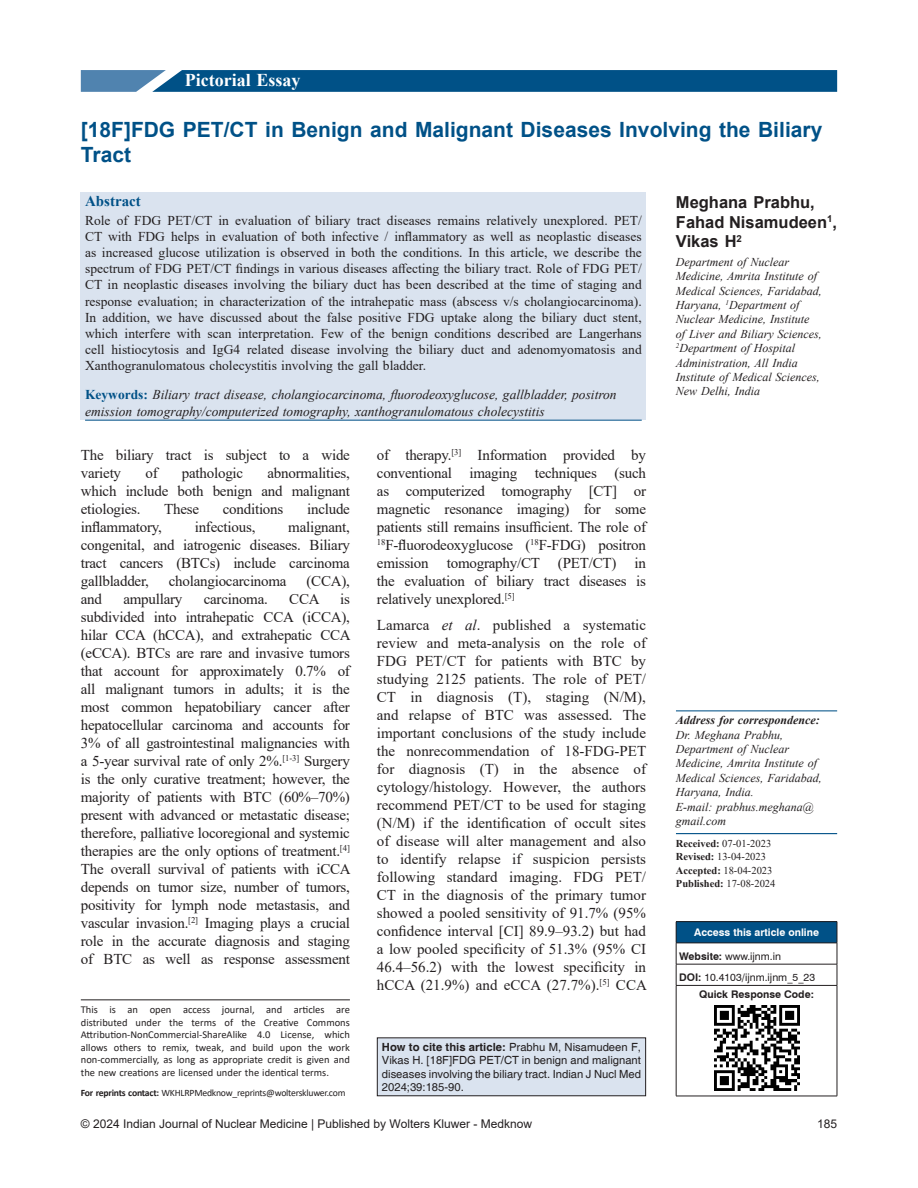
<style>
.page{position:relative;width:918px;height:1188px;background:#fff}
.page>*{position:absolute;margin:0;border:0;box-sizing:border-box;transform-origin:0 0}
.AT{font:700 21px/25.2px "Arial";color:#005187}
.AH{font:700 18px "Times New Roman";color:#fff}
.AU{font:700 16.5px/19.5px "Arial";color:#231f20}
.TX{font:15px/18px "Times New Roman";letter-spacing:-.015em;color:#231f20;text-align:justify}
.ABSH{font:700 15px "Times New Roman";color:#005187}
.ABS{font:13.5px/16.2px "Times New Roman";color:#231f20;text-align:justify}
.KWD{font:italic 13.5px/16.2px "Times New Roman";color:#231f20}
.AFF{font:italic 12px/14.4px "Times New Roman";color:#231f20}
.ADD{font:italic 12px/14.4px "Times New Roman";color:#231f20}
.t1{font:12px "Arial";color:#231f20}
.HTC{font:11.25px/13.5px "Helvetica";color:#231f20;text-align:justify}
.TX-2{font:10.5px/12.6px "Calibri";color:#231f20;text-align:justify}
.HIS{font:10.5px "Times New Roman";color:#231f20}
.DOI{font:10.5px "Swiss 721 BT";color:#231f20}
.ATAO{font:700 10.5px "Swiss 721 BT";color:#fff}
.HIS-2{font:700 10.5px "Times New Roman";color:#231f20}
.Website{font:10.5px "Swiss 721 BT";color:#231f20}
.QRC{font:700 10.5px "Swiss 721 BT";color:#231f20}
.TX-3{font:9.75px "Calibri";letter-spacing:-.025em;color:#231f20}
.s1{font-weight:700;font-style:normal;color:#005187}
.s2{font-weight:700}
.s3{font-style:italic}
.s4{font-weight:400}
</style>
<div class="page">
<hr style="left:676px;top:710px;width:161px;height:1px;background:#005187">
<hr style="left:676px;top:833px;width:161px;height:1px;background:#005187">
<div style="left:676px;top:922px;width:161px;height:21px;background:#005187"></div>
<hr style="left:676px;top:943px;width:161px;height:1px;background:#231f20">
<hr style="left:676px;top:964px;width:161px;height:1px;background:#231f20">
<hr style="left:676px;top:985px;width:161px;height:1px;background:#231f20">
<hr style="left:676px;top:921px;width:161px;height:1px;background:#231f20">
<svg style="left:676px;top:922px;width:1px;height:63px"></svg>
<svg style="left:837px;top:922px;width:1px;height:63px"></svg>
<hr style="left:676px;top:986px;width:1px;height:110px;background:#231f20">
<hr style="left:837px;top:986px;width:1px;height:110px;background:#231f20">
<hr style="left:676px;top:1096px;width:161px;height:1px;background:#231f20">
<img style="left:714px;top:1005px;width:85px;height:85px">
<div style="left:81px;top:192px;width:565px;height:228px;background:#dae3ef"></div>
<hr style="left:85px;top:420px;width:557px;height:1px;background:#005187">
<svg style="left:81px;top:70px;width:756px;height:22px;background:#0f5a8e"></svg>
<div style="left:377px;top:1038px;width:269px;height:58px;background:#dae3ef"></div>
<div style="left:377px;top:1037px;width:269px;height:59px;border:1px solid #231f20"></div>
<hr style="left:81px;top:999px;width:269px;height:1px;background:#231f20">
<p class="AH" style="left:185px;top:67px;width:117px">Pictorial Essay</p>
<p class="AT" style="left:81px;top:117px;width:743px">[18F]FDG PET/CT in Benign and Malignant Diseases Involving the Biliary<br>Tract</p>
<p class="ABSH" style="left:85px;top:190px;width:57px">Abstract</p>
<p class="ABS" style="left:85px;top:212px;width:558px">Role of FDG PET/CT in evaluation of biliary tract diseases remains relatively unexplored. PET/ CT with FDG helps in evaluation of both infective / inflammatory as well as neoplastic diseases as increased glucose utilization is observed in both the conditions. In this article, we describe the spectrum of FDG PET/CT findings in various diseases affecting the biliary tract. Role of FDG PET/ CT in neoplastic diseases involving the biliary duct has been described at the time of staging and response evaluation; in characterization of the intrahepatic mass (abscess v/s cholangiocarcinoma).<br>In addition, we have discussed about the false positive FDG uptake along the biliary duct stent, which interfere with scan interpretation. Few of the benign conditions described are Langerhans cell histiocytosis and IgG4 related disease involving the biliary duct and adenomyomatosis and Xanthogranulomatous cholecystitis involving the gall bladder.</p>
<p class="KWD" style="left:85px;top:386px;width:533px"><span class="s1">Keywords:</span> Biliary tract disease, cholangiocarcinoma, fluorodeoxyglucose, gallbladder, positron emission tomography/computerized tomography, xanthogranulomatous cholecystitis</p>
<p class="TX" style="left:81px;top:445px;width:271px">The biliary tract is subject to a wide variety</p>
<p class="TX" style="left:81px;top:463px;width:271px;text-indent:187px">abnormalities, which include both benign and malignant etiologies.</p>
<p class="TX" style="left:145px;top:463px;width:14px">of</p>
<p class="TX" style="left:182px;top:463px;width:63px">pathologic</p>
<p class="TX" style="left:164px;top:499px;width:36px">These</p>
<p class="TX" style="left:223px;top:499px;width:62px">conditions</p>
<p class="TX" style="left:307px;top:499px;width:44px">include</p>
<p class="TX" style="left:81px;top:517px;width:271px;text-indent:207px">malignant, congenital, and iatrogenic diseases. Biliary tract cancers (BTCs) include carcinoma gallbladder,</p>
<p class="TX" style="left:81px;top:517px;width:83px">inflammatory,</p>
<p class="TX" style="left:195px;top:517px;width:62px">infectious,</p>
<p class="TX" style="left:169px;top:571px;width:119px">cholangiocarcinoma</p>
<p class="TX" style="left:306px;top:571px;width:45px">(CCA),</p>
<p class="TX" style="left:81px;top:589px;width:271px;text-indent:259px">is subdivided into intrahepatic CCA (iCCA), hilar CCA (hCCA), and extrahepatic CCA (eCCA). BTCs are rare and invasive tumors that account for approximately 0.7% of all malignant tumors in adults; it is the most common hepatobiliary cancer after hepatocellular carcinoma and accounts for 3% of all gastrointestinal malignancies with a 5‑year survival rate of only 2%.<sup>[1‑3]</sup> Surgery is the only curative treatment; however, the majority of patients with BTC (60%–70%) present with advanced or metastatic disease; therefore, palliative locoregional and systemic therapies are the only options of treatment.<sup>[4] </sup>The overall survival of patients with iCCA depends on tumor size, number of tumors, positivity for lymph node metastasis, and vascular invasion.<sup>[2]</sup> Imaging plays a crucial role in the accurate diagnosis and staging of BTC as well as response assessment</p>
<p class="TX" style="left:81px;top:589px;width:23px">and</p>
<p class="TX" style="left:123px;top:589px;width:61px">ampullary</p>
<p class="TX" style="left:204px;top:589px;width:66px">carcinoma.</p>
<p class="TX" style="left:289px;top:589px;width:32px">CCA</p>
<p class="TX-2" style="left:81px;top:1003px;width:271px">This is an open access journal, and articles are distributed under the terms of the Creative Commons Attribution‑NonCommercial‑ShareAlike 4.0 License, which allows others to remix, tweak, and build upon the work non‑commercially, as long as appropriate credit is given and the new creations are licensed under the identical terms.</p>
<p class="TX-3" style="left:81px;top:1086px;width:266px"><span class="s2">For reprints contact:</span> WKHLRPMedknow_reprints@wolterskluwer.com</p>
<p class="TX" style="left:377px;top:445px;width:271px">of therapy.<sup>[3]</sup> Information provided by conventional imaging techniques (such as computerized tomography [CT] or magnetic resonance imaging) for some patients still remains insufficient. The role of <sup>18</sup>F‑fluorodeoxyglucose (<sup>18</sup>F‑FDG) positron emission tomography/CT (PET/CT) in the evaluation of biliary tract diseases is relatively unexplored.<sup>[5]</sup></p>
<p class="TX" style="left:377px;top:616px;width:271px">Lamarca <span class="s3">et al</span>. published a systematic review and meta‑analysis on the role of FDG PET/CT for patients with BTC by studying 2125 patients. The role of PET/ CT in diagnosis (T), staging (N/M), and relapse of BTC was assessed. The important conclusions of the study include the nonrecommendation of 18‑FDG‑PET for diagnosis (T) in the absence of cytology/histology. However, the authors recommend PET/CT to be used for staging (N/M) if the identification of occult sites of disease will alter management and also to identify relapse if suspicion persists following standard imaging. FDG PET/ CT in the diagnosis of the primary tumor showed a pooled sensitivity of 91.7% (95% confidence interval [CI] 89.9–93.2) but had a low pooled specificity of 51.3% (95% CI 46.4–56.2) with the lowest specificity in hCCA (21.9%) and eCCA (27.7%).<sup>[5]</sup> CCA</p>
<p class="HTC" style="left:382px;top:1040px;width:261px"><span class="s2">How to cite this article:</span> Prabhu M, Nisamudeen F, Vikas H. [18F]FDG PET/CT in benign and malignant diseases involving the biliary tract. Indian J Nucl Med 2024;39:185-90.</p>
<p class="AU" style="left:676px;top:193px;width:163px">Meghana Prabhu,<br>Fahad Nisamudeen<sup>1</sup>,<br>Vikas H<sup>2</sup></p>
<p class="AFF" style="left:676px;top:254px;width:147px">Department of Nuclear<br>Medicine, Amrita Institute of<br>Medical Sciences, Faridabad,<br>Haryana, <sup>1</sup>Department of<br>Nuclear Medicine, Institute<br>of Liver and Biliary Sciences,<br><sup>2</sup>Department of Hospital<br>Administration, All India<br>Institute of Medical Sciences,<br>New Delhi, India</p>
<p class="ADD" style="left:676px;top:713px;width:147px"><span class="s2">Address for correspondence:<br></span>Dr. Meghana Prabhu,<br>Department of Nuclear<br>Medicine, Amrita Institute of<br>Medical Sciences, Faridabad,<br>Haryana, India.<br>E‑mail: prabhus.meghana@ gmail.com</p>
<p class="HIS" style="left:676px;top:836px;width:97px"><span class="s2">Received:</span> 07‑01‑2023</p>
<p class="HIS" style="left:676px;top:850px;width:92px"><span class="s2">Revised:</span> 13‑04‑2023</p>
<p class="HIS" style="left:676px;top:863px;width:98px"><span class="s2">Accepted:</span> 18‑04‑2023</p>
<p class="HIS-2" style="left:676px;top:876px;width:101px">Published: <span class="s4">17-08-2024</span></p>
<p class="ATAO" style="left:694px;top:925px;width:126px">Access this article online</p>
<p class="Website" style="left:679px;top:949px;width:104px"><span class="s2">Website:</span> www.ijnm.in</p>
<p class="DOI" style="left:679px;top:970px;width:137px"><span class="s2">DOI:</span> 10.4103/ijnm.ijnm_5_23</p>
<p class="QRC" style="left:699px;top:987px;width:116px">Quick Response Code:</p>
<p class="t1" style="left:81px;top:1116px;width:453px">© 2024 Indian Journal of Nuclear Medicine | Published by Wolters Kluwer - Medknow</p>
<p class="t1" style="left:817px;top:1116px;width:22px">185</p>
</div>
